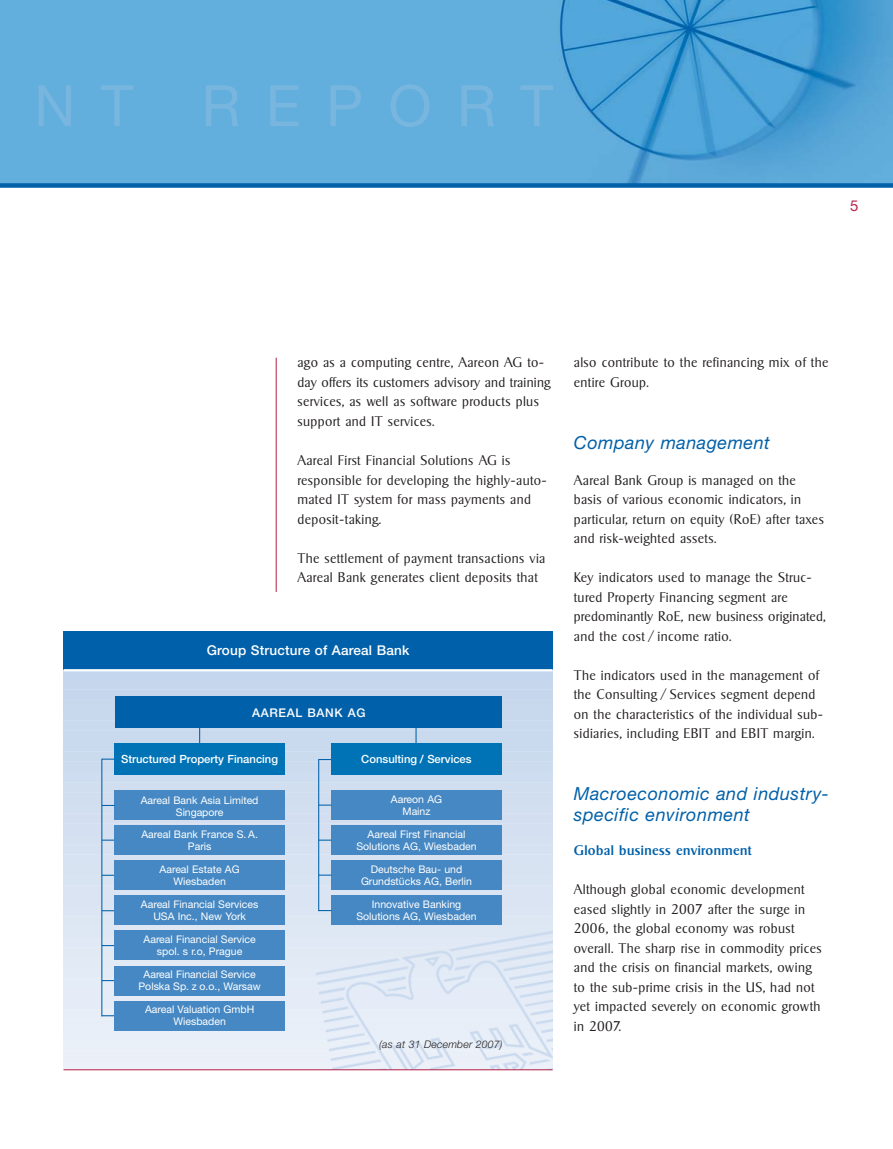
<style>
.page{position:relative;width:893px;height:1149px;background:#fff}
.page>*{position:absolute;margin:0;border:0;box-sizing:border-box;transform-origin:0 0}
.t1{font:57px "Helvetica Neue";letter-spacing:.445em;color:#79b6df}
.t2{font:italic 18px/21px "Helvetica Neue";letter-spacing:.03em;color:#0060a9}
.t3{font:15px "Helvetica Neue";color:#b7274c}
.t4{font:300 13.5px/19.5px "Sigvar";letter-spacing:.03em;color:#231f20}
.t5{font:500 13.5px "Helvetica Neue";letter-spacing:.015em;color:#fff}
.t6{font:500 13.5px "Sigvar";letter-spacing:.03em;color:#0060a9}
.t7{font:500 12px "Helvetica Neue";letter-spacing:.055em;color:#fff}
.t8{font:500 11.25px "Helvetica Neue";color:#fff}
.t9{font:10.5px/12px "Helvetica Neue";color:#fff;text-align:center}
.t10{font:italic 300 10.5px "Helvetica Neue";letter-spacing:.015em;color:#231f20}
</style>
<div class="page">
<img style="left:0;top:0;width:893px;height:183px">
<div style="left:0;top:183px;width:893px;height:5px;background:#0060a9"></div>
<hr style="left:276px;top:357px;width:1px;height:234px;background:#b7274c">
<div style="left:64px;top:1059px;width:489px;height:10px;background:#ecf1f9"></div>
<div style="left:64px;top:1049px;width:489px;height:12px;background:#ebf0f8"></div>
<div style="left:64px;top:1039px;width:489px;height:11px;background:#eaf0f8"></div>
<div style="left:64px;top:1028px;width:489px;height:12px;background:#e9eff8"></div>
<div style="left:64px;top:1018px;width:489px;height:12px;background:#e8eef7"></div>
<div style="left:64px;top:1008px;width:489px;height:11px;background:#e7eef7"></div>
<div style="left:64px;top:998px;width:489px;height:11px;background:#e6ecf7"></div>
<svg style="left:64px;top:989px;width:234px;height:10px"></svg>
<div style="left:64px;top:977px;width:489px;height:12px;background:#e4ecf7"></div>
<div style="left:64px;top:967px;width:489px;height:11px;background:#e3ebf6"></div>
<div style="left:64px;top:956px;width:489px;height:12px;background:#e2eaf6"></div>
<div style="left:64px;top:946px;width:489px;height:12px;background:#e1e9f5"></div>
<div style="left:64px;top:936px;width:489px;height:11px;background:#e0e9f5"></div>
<div style="left:64px;top:925px;width:489px;height:12px;background:#dee7f4"></div>
<div style="left:64px;top:915px;width:489px;height:12px;background:#dde6f3"></div>
<div style="left:64px;top:905px;width:489px;height:11px;background:#dce5f3"></div>
<div style="left:64px;top:894px;width:489px;height:12px;background:#dbe4f3"></div>
<div style="left:64px;top:884px;width:489px;height:12px;background:#dae4f3"></div>
<div style="left:64px;top:874px;width:489px;height:11px;background:#d9e4f3"></div>
<div style="left:64px;top:863px;width:489px;height:12px;background:#d8e3f2"></div>
<div style="left:64px;top:853px;width:489px;height:12px;background:#d7e2f2"></div>
<div style="left:64px;top:843px;width:489px;height:11px;background:#d6e1f2"></div>
<div style="left:64px;top:833px;width:489px;height:11px;background:#d5e1f1"></div>
<div style="left:64px;top:822px;width:489px;height:12px;background:#d4e0f1"></div>
<div style="left:64px;top:812px;width:489px;height:12px;background:#d3dff1"></div>
<div style="left:64px;top:802px;width:489px;height:11px;background:#d2dff1"></div>
<div style="left:64px;top:791px;width:489px;height:12px;background:#d1def0"></div>
<div style="left:64px;top:781px;width:489px;height:12px;background:#d0def0"></div>
<div style="left:64px;top:771px;width:489px;height:11px;background:#cfddf0"></div>
<div style="left:64px;top:760px;width:489px;height:12px;background:#ccdbee"></div>
<div style="left:64px;top:750px;width:489px;height:12px;background:#cbdbee"></div>
<div style="left:64px;top:740px;width:489px;height:11px;background:#cadaee"></div>
<div style="left:64px;top:729px;width:489px;height:12px;background:#c9d9ee"></div>
<div style="left:64px;top:719px;width:489px;height:12px;background:#c9d9ee"></div>
<div style="left:64px;top:709px;width:489px;height:11px;background:#c8d8ed"></div>
<div style="left:64px;top:699px;width:489px;height:11px;background:#c7d8ed"></div>
<div style="left:64px;top:688px;width:489px;height:12px;background:#c6d7ed"></div>
<div style="left:64px;top:678px;width:489px;height:11px;background:#c5d6ed"></div>
<div style="left:64px;top:670px;width:489px;height:9px;background:#c4d6ed"></div>
<img style="left:298px;top:911px;width:255px;height:157px">
<div style="left:64px;top:631px;width:489px;height:38px;background:#0060a9"></div>
<hr style="left:64px;top:1068px;width:489px;height:1px;background:#b7274c">
<svg style="left:102px;top:758px;width:13px;height:1px"></svg>
<svg style="left:102px;top:839px;width:13px;height:1px"></svg>
<svg style="left:102px;top:874px;width:13px;height:1px"></svg>
<div style="left:115px;top:825px;width:170px;height:30px;background:#4688c3"></div>
<div style="left:115px;top:860px;width:170px;height:30px;background:#4688c3"></div>
<div style="left:115px;top:895px;width:170px;height:30px;background:#4688c3"></div>
<div style="left:115px;top:930px;width:170px;height:30px;background:#4688c3"></div>
<div style="left:115px;top:965px;width:170px;height:30px;background:#4688c3"></div>
<div style="left:115px;top:1000px;width:170px;height:30px;background:#4688c3"></div>
<hr style="left:64px;top:669px;width:489px;height:2px;background:#fff">
<div style="left:115px;top:696px;width:387px;height:32px;background:#0060a9"></div>
<div style="left:115px;top:790px;width:170px;height:29px;background:#4688c3"></div>
<div style="left:331px;top:825px;width:171px;height:30px;background:#4688c3"></div>
<div style="left:331px;top:860px;width:171px;height:30px;background:#4688c3"></div>
<div style="left:331px;top:895px;width:171px;height:29px;background:#4688c3"></div>
<div style="left:331px;top:790px;width:171px;height:29px;background:#4688c3"></div>
<hr style="left:318px;top:758px;width:1px;height:152px;background:#0060a9">
<svg style="left:319px;top:804px;width:12px;height:1px"></svg>
<svg style="left:319px;top:839px;width:12px;height:1px"></svg>
<svg style="left:319px;top:874px;width:12px;height:1px"></svg>
<hr style="left:101px;top:758px;width:1px;height:258px;background:#0060a9">
<svg style="left:199px;top:728px;width:1px;height:15px"></svg>
<svg style="left:415px;top:728px;width:2px;height:15px"></svg>
<svg style="left:102px;top:804px;width:13px;height:1px"></svg>
<div style="left:115px;top:743px;width:170px;height:32px;background:#0073b7"></div>
<div style="left:331px;top:743px;width:171px;height:32px;background:#0073b7"></div>
<h1 class="t1" style="left:34px;top:85px;width:520px">NT REPORT</h1>
<p class="t3" style="left:850px;top:200px;width:10px">5</p>
<p class="t4" style="left:297px;top:354px;width:255px">ago as a computing centre, Aareon AG to&shy;day offers its customers advisory and training services, as well as software products plus support and IT services.</p>
<p class="t4" style="left:297px;top:452px;width:251px">Aareal First Financial Solutions AG is responsible for developing the highly-auto&shy;mated IT system for mass payments and deposit-taking.</p>
<p class="t4" style="left:297px;top:549px;width:249px">The settlement of payment transactions via<br>Aareal Bank generates client deposits that</p>
<p class="t5" style="left:207px;top:645px;width:204px">Group Structure of Aareal Bank</p>
<p class="t7" style="left:252px;top:708px;width:115px">AAREAL BANK AG</p>
<p class="t8" style="left:121px;top:755px;width:158px">Structured Property Financing</p>
<p class="t8" style="left:361px;top:755px;width:112px">Consulting / Services</p>
<p class="t9" style="left:141px;top:794px;width:119px">Aareal Bank Asia Limited<br>Singapore</p>
<p class="t9" style="left:141px;top:829px;width:118px">Aareal Bank France S. A.<br>Paris</p>
<p class="t9" style="left:160px;top:863px;width:82px">Aareal Estate AG<br>Wiesbaden</p>
<p class="t9" style="left:141px;top:899px;width:119px">Aareal Financial Services<br>USA Inc., New York</p>
<p class="t9" style="left:144px;top:934px;width:114px">Aareal Financial Service spol. s r.o, Prague</p>
<p class="t9" style="left:139px;top:969px;width:124px">Aareal Financial Service<br>Polska Sp. z o.o., Warsaw</p>
<p class="t9" style="left:145px;top:1004px;width:111px">Aareal Valuation GmbH<br>Wiesbaden</p>
<p class="t9" style="left:391px;top:794px;width:53px">Aareon AG<br>Mainz</p>
<p class="t9" style="left:356px;top:829px;width:122px">Aareal First Financial<br>Solutions AG, Wiesbaden</p>
<p class="t9" style="left:361px;top:864px;width:113px">Deutsche Bau- und<br>Grundstücks AG, Berlin</p>
<p class="t9" style="left:356px;top:899px;width:122px">Innovative Banking<br>Solutions AG, Wiesbaden</p>
<p class="t10" style="left:379px;top:1040px;width:125px">(as at 31 December 2007)</p>
<p class="t4" style="left:574px;top:354px;width:256px">also contribute to the refinancing mix of the entire Group.</p>
<h2 class="t2" style="left:574px;top:433px;width:198px">Company management</h2>
<p class="t4" style="left:574px;top:471px;width:252px">Aareal Bank Group is managed on the basis of various economic indicators, in particular, return on equity (RoE) after taxes and risk-weighted assets.</p>
<p class="t4" style="left:574px;top:569px;width:253px">Key indicators used to manage the Struc&shy;tured Property Financing segment are predominantly RoE, new business originated, and the cost / income ratio.</p>
<p class="t4" style="left:574px;top:666px;width:251px">The indicators used in the management of the Consulting / Services segment depend on the characteristics of the individual sub&shy;sidiaries, including EBIT and EBIT margin.</p>
<h2 class="t2" style="left:574px;top:784px;width:256px">Macroeconomic and industry&shy;specific environment</h2>
<p class="t6" style="left:574px;top:845px;width:179px">Global business environment</p>
<p class="t4" style="left:574px;top:881px;width:249px">Although global economic development eased slightly in 2007 after the surge in 2006, the global economy was robust overall. The sharp rise in commodity prices and the crisis on financial markets, owing to the sub-prime crisis in the US, had not yet impacted severely on economic growth in 2007.</p>
</div>
